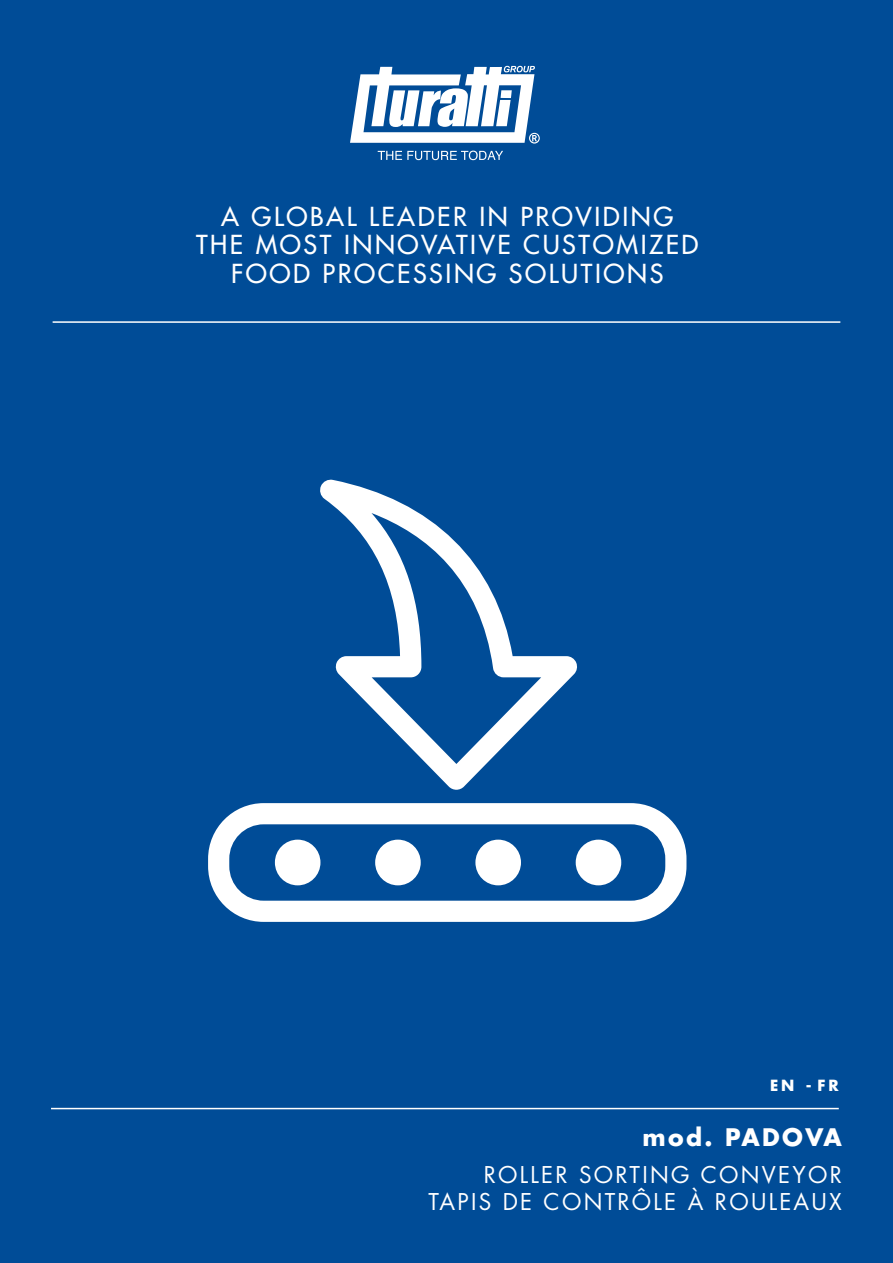
<style>
.page{position:relative;width:893px;height:1263px;background:#004c97}
.page>*{position:absolute;margin:0;border:0;box-sizing:border-box;transform-origin:0 0}
.t1{font:500 25.5px "Futura Std";letter-spacing:.1em;color:#fff}
.MOD{font:700 23.55px "Futura Std";letter-spacing:.1em;color:#fff}
.denominazione{font:22.5px "Futura Std";letter-spacing:.1em;color:#fff}
.t2{font:700 15px "Futura Std";color:#fff}
</style>
<div class="page">
<hr style="left:53px;top:321px;width:787px;height:2px;background:#fff">
<hr style="left:51px;top:1108px;width:788px;height:1px;background:#fff">
<svg style="left:378px;top:151px;width:125px;height:9px"></svg>
<svg style="left:350px;top:66px;width:190px;height:78px"></svg>
<svg style="left:208px;top:803px;width:478px;height:119px"></svg>
<svg style="left:320px;top:479px;width:257px;height:311px"></svg>
<p class="t1" style="left:221px;top:200px;width:454px">A GLOBAL LEADER IN PROVIDING</p>
<p class="t1" style="left:196px;top:229px;width:504px">THE MOST INNOVATIVE CUSTOMIZED</p>
<p class="t1" style="left:231px;top:257px;width:434px">FOOD PROCESSING SOLUTIONS</p>
<p class="t2" style="left:770px;top:1075px;width:70px">EN - FR</p>
<p class="MOD" style="left:642px;top:1122px;width:201px">mod. PADOVA</p>
<p class="denominazione" style="left:484px;top:1161px;width:360px">ROLLER SORTING CONVEYOR</p>
<p class="denominazione" style="left:428px;top:1188px;width:415px">TAPIS DE CONTRÔLE À ROULEAUX</p>
</div>
